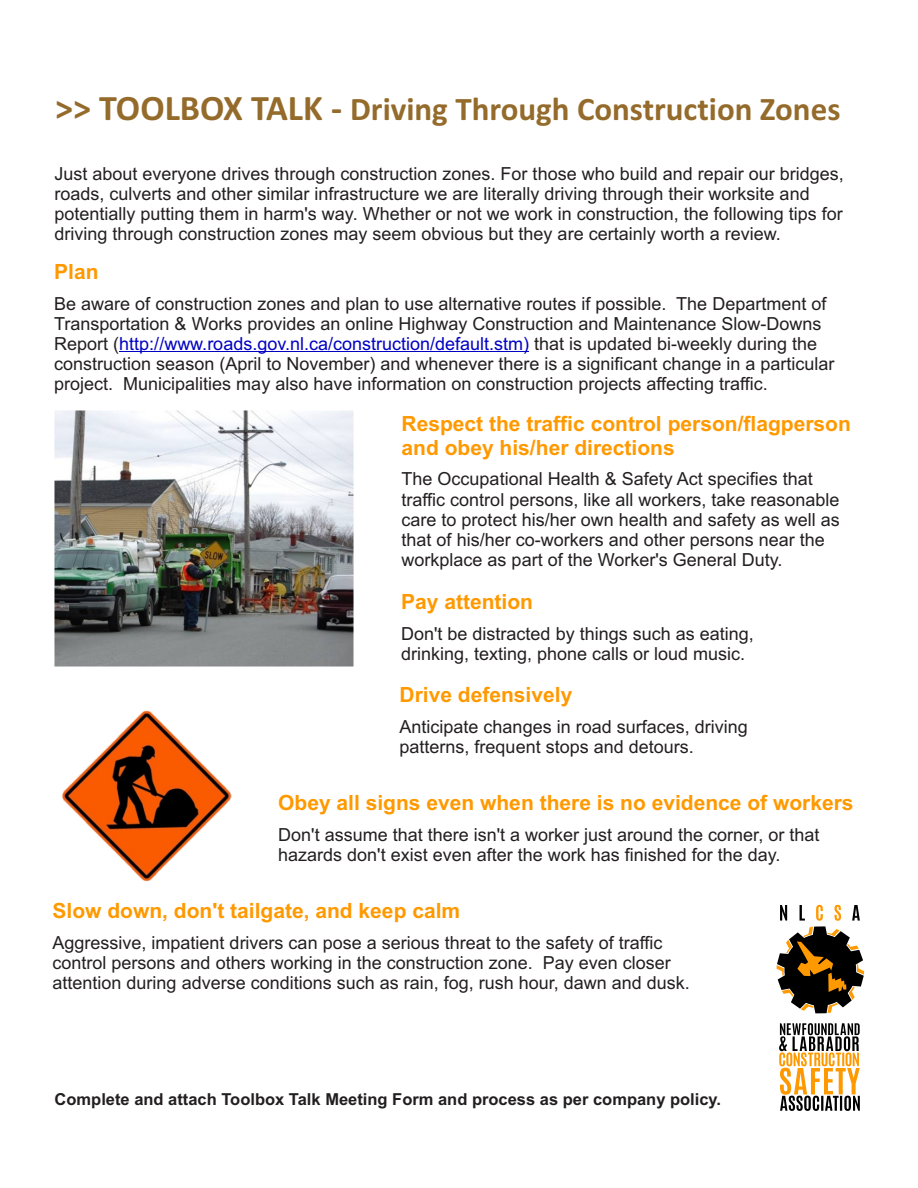
<style>
.page{position:relative;width:918px;height:1188px;background:#fff}
.page>*{position:absolute;margin:0;border:0;box-sizing:border-box;transform-origin:0 0}
.t1{font:700 33px "Calibri";color:#946b2b}
.t2{font:700 21px/23.4px "Arial";color:#f90}
.t3{font:18px/20.1px "Arial";color:#231f20}
.t4{font:700 16.5px "Arial";color:#231f20}
.s1{font-size:36px}
.s2{color:#0000c4}
</style>
<div class="page">
<svg style="left:777px;top:905px;width:87px;height:108px"></svg>
<svg style="left:779px;top:1023px;width:81px;height:88px"></svg>
<hr style="left:119px;top:351px;width:410px;height:1px;background:#0000c4">
<img style="left:55px;top:410px;width:298px;height:257px">
<img style="left:62px;top:710px;width:170px;height:172px">
<h1 class="t1" style="left:55px;top:95px;width:787px"><span class="s1">&gt;&gt; TOOLBOX TALK -</span> Driving Through Construction Zones</h1>
<p class="t3" style="left:54px;top:165px;width:791px">Just about everyone drives through construction zones. For those who build and repair our bridges, roads, culverts and other similar infrastructure we are literally driving through their worksite and potentially putting them in harm's way. Whether or not we work in construction, the following tips for driving through construction zones may seem obvious but they are certainly worth a review.</p>
<p class="t2" style="left:54px;top:262px;width:46px">Plan</p>
<p class="t3" style="left:54px;top:295px;width:782px">Be aware of construction zones and plan to use alternative routes if possible. The Department of Transportation &amp; Works provides an online Highway Construction and Maintenance Slow-Downs Report (<span class="s2">http://www.roads.gov.nl.ca/construction/default.stm)</span> that is updated bi-weekly during the construction season (April to November) and whenever there is a significant change in a particular project. Municipalities may also have information on construction projects affecting traffic.</p>
<p class="t2" style="left:402px;top:414px;width:451px">Respect the traffic control person/flagperson and obey his/her directions</p>
<p class="t3" style="left:402px;top:471px;width:440px">The Occupational Health &amp; Safety Act specifies that traffic control persons, like all workers, take reasonable care to protect his/her own health and safety as well as that of his/her co-workers and other persons near the workplace as part of the Worker's General Duty.</p>
<p class="t2" style="left:401px;top:592px;width:133px">Pay attention</p>
<p class="t3" style="left:401px;top:625px;width:354px">Don't be distracted by things such as eating, drinking, texting, phone calls or loud music.</p>
<p class="t2" style="left:400px;top:685px;width:174px">Drive defensively</p>
<p class="t3" style="left:400px;top:718px;width:350px">Anticipate changes in road surfaces, driving patterns, frequent stops and detours.</p>
<p class="t2" style="left:278px;top:793px;width:577px">Obey all signs even when there is no evidence of workers</p>
<p class="t3" style="left:278px;top:826px;width:543px">Don't assume that there isn't a worker just around the corner, or that hazards don't exist even after the work has finished for the day.</p>
<p class="t2" style="left:53px;top:901px;width:409px">Slow down, don't tailgate, and keep calm</p>
<p class="t3" style="left:53px;top:935px;width:639px">Aggressive, impatient drivers can pose a serious threat to the safety of traffic control persons and others working in the construction zone. Pay even closer attention during adverse conditions such as rain, fog, rush hour, dawn and dusk.</p>
<p class="t4" style="left:55px;top:1093px;width:668px">Complete and attach Toolbox Talk Meeting Form and process as per company policy.</p>
</div>
